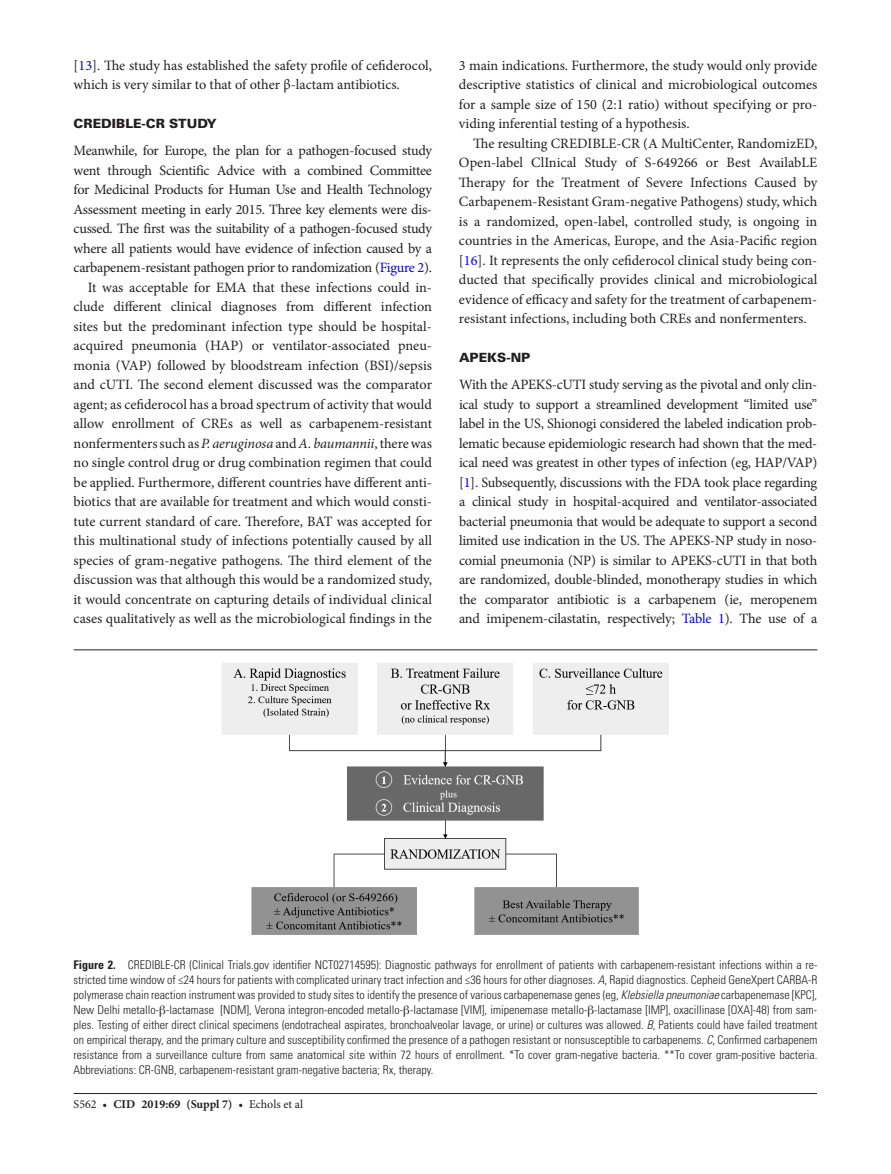
<style>
.page{position:relative;width:891px;height:1174px;background:#fff}
.page>*{position:absolute;margin:0;border:0;box-sizing:border-box;transform-origin:0 0}
.t1{font:14.25px/19.5px "Minion Pro";letter-spacing:-.005em;color:#231f20;text-align:justify}
.t2{font:900 12.75px "Univers LT Std";color:#231f20}
.t3{font:300 condensed 12px/15px "Univers LT Std";color:#231f20;text-align:justify}
.t4{font:700 12px "Minion Pro";color:#231f20}
.s1{color:#00f}
.s2{font-style:italic}
.s3{font-weight:700}
.s4{font-family:"Gandhari Unicode";font-weight:400;font-stretch:normal}
.s5{font-weight:400}
</style>
<div class="page">
<hr style="left:74px;top:1093px;width:743px;height:1px;background:#231f20">
<hr style="left:74px;top:649px;width:743px;height:1px;background:#231f20">
<img style="left:222px;top:663px;width:447px;height:272px">
<p class="t1" style="left:74px;top:55px;width:360px">[<span class="s1">13</span>]. The study has established the safety profile of cefiderocol, which is very similar to that of other β-lactam antibiotics.</p>
<p class="t2" style="left:74px;top:116px;width:145px">CREDIBLE-CR STUDY</p>
<p class="t1" style="left:74px;top:141px;width:360px;text-align:right">Meanwhile, for Europe, the plan for a pathogen-focused study went through Scientific Advice with a combined Committee for Medicinal Products for Human Use and Health Technology Assessment meeting in early 2015. Three key elements were dis&shy;cussed. The first was the suitability of a pathogen-focused study where all patients would have evidence of infection caused by a carbapenem-resistant pathogen prior to randomization (<span class="s1">Figure 2</span>).<br>It was acceptable for EMA that these infections could in&shy;clude different clinical diagnoses from different infection sites but the predominant infection type should be hospital&shy;acquired pneumonia (HAP) or ventilator-associated pneu&shy;monia (VAP) followed by bloodstream infection (BSI)/sepsis and cUTI. The second element discussed was the comparator agent; as cefiderocol has a broad spectrum of activity that would allow enrollment of CREs as well as carbapenem-resistant nonfermenters such as <span class="s2">P. aeruginosa</span> and <span class="s2">A. baumannii</span>, there was no single control drug or drug combination regimen that could be applied. Furthermore, different countries have different anti&shy;biotics that are available for treatment and which would consti&shy;tute current standard of care. Therefore, BAT was accepted for this multinational study of infections potentially caused by all species of gram-negative pathogens. The third element of the discussion was that although this would be a randomized study, it would concentrate on capturing details of individual clinical cases qualitatively as well as the microbiological findings in the</p>
<p class="t1" style="left:459px;top:55px;width:360px">3 main indications. Furthermore, the study would only provide descriptive statistics of clinical and microbiological outcomes for a sample size of 150 (2:1 ratio) without specifying or pro&shy;viding inferential testing of a hypothesis.</p>
<p class="t1" style="left:459px;top:133px;width:360px;text-indent:14px">The resulting CREDIBLE-CR (A MultiCenter, RandomizED, Open-label ClInical Study of S-649266 or Best AvailabLE Therapy for the Treatment of Severe Infections Caused by Carbapenem-Resistant Gram-negative Pathogens) study, which is a randomized, open-label, controlled study, is ongoing in countries in the Americas, Europe, and the Asia-Pacific region [<span class="s1">16</span>]. It represents the only cefiderocol clinical study being con&shy;ducted that specifically provides clinical and microbiological evidence of efficacy and safety for the treatment of carbapenem&shy;resistant infections, including both CREs and nonfermenters.</p>
<p class="t2" style="left:459px;top:350px;width:73px">APEKS-NP</p>
<p class="t1" style="left:459px;top:375px;width:360px">With the APEKS-cUTI study serving as the pivotal and only clin&shy;ical study to support a streamlined development “limited use” label in the US, Shionogi considered the labeled indication prob&shy;lematic because epidemiologic research had shown that the med&shy;ical need was greatest in other types of infection (eg, HAP/VAP) [<span class="s1">1</span>]. Subsequently, discussions with the FDA took place regarding a clinical study in hospital-acquired and ventilator-associated bacterial pneumonia that would be adequate to support a second limited use indication in the US. The APEKS-NP study in noso&shy;comial pneumonia (NP) is similar to APEKS-cUTI in that both are randomized, double-blinded, monotherapy studies in which the comparator antibiotic is a carbapenem (ie, meropenem and imipenem-cilastatin, respectively; <span class="s1">Table 1</span>). The use of a</p>
<p class="t3" style="left:74px;top:957px;width:745px"><span class="s3">Figure 2.</span> CREDIBLE-CR (Clinical Trials.gov identifier NCT02714595): Diagnostic pathways for enrollment of patients with carbapenem-resistant infections within a re&shy;stricted time window of ≤24 hours for patients with complicated urinary tract infection and ≤36 hours for other diagnoses. <span class="s2">A</span>, Rapid diagnostics. Cepheid GeneXpert CARBA-R polymerase chain reaction instrument was provided to study sites to identify the presence of various carbapenemase genes (eg, <span class="s2">Klebsiella pneumoniae</span> carbapenemase [KPC], New Delhi metallo-<span class="s4">β</span>-lactamase [NDM], Verona integron-encoded metallo-<span class="s4">β</span>-lactamase [VIM], imipenemase metallo-<span class="s4">β</span>-lactamase [IMP], oxacillinase [OXA]-48) from sam&shy;ples. Testing of either direct clinical specimens (endotracheal aspirates, bronchoalveolar lavage, or urine) or cultures was allowed. <span class="s2">B</span>, Patients could have failed treatment on empirical therapy, and the primary culture and susceptibility confirmed the presence of a pathogen resistant or nonsusceptible to carbapenems. <span class="s2">C</span>, Confirmed carbapenem resistance from a surveillance culture from same anatomical site within 72 hours of enrollment. *To cover gram-negative bacteria. **To cover gram-positive bacteria.<br>Abbreviations: CR-GNB, carbapenem-resistant gram-negative bacteria; Rx, therapy.</p>
<p class="t4" style="left:74px;top:1095px;width:231px"><span class="s5">S562 •</span> cid 2019:69 (Suppl 7) <span class="s5">• Echols et al</span></p>
</div>
